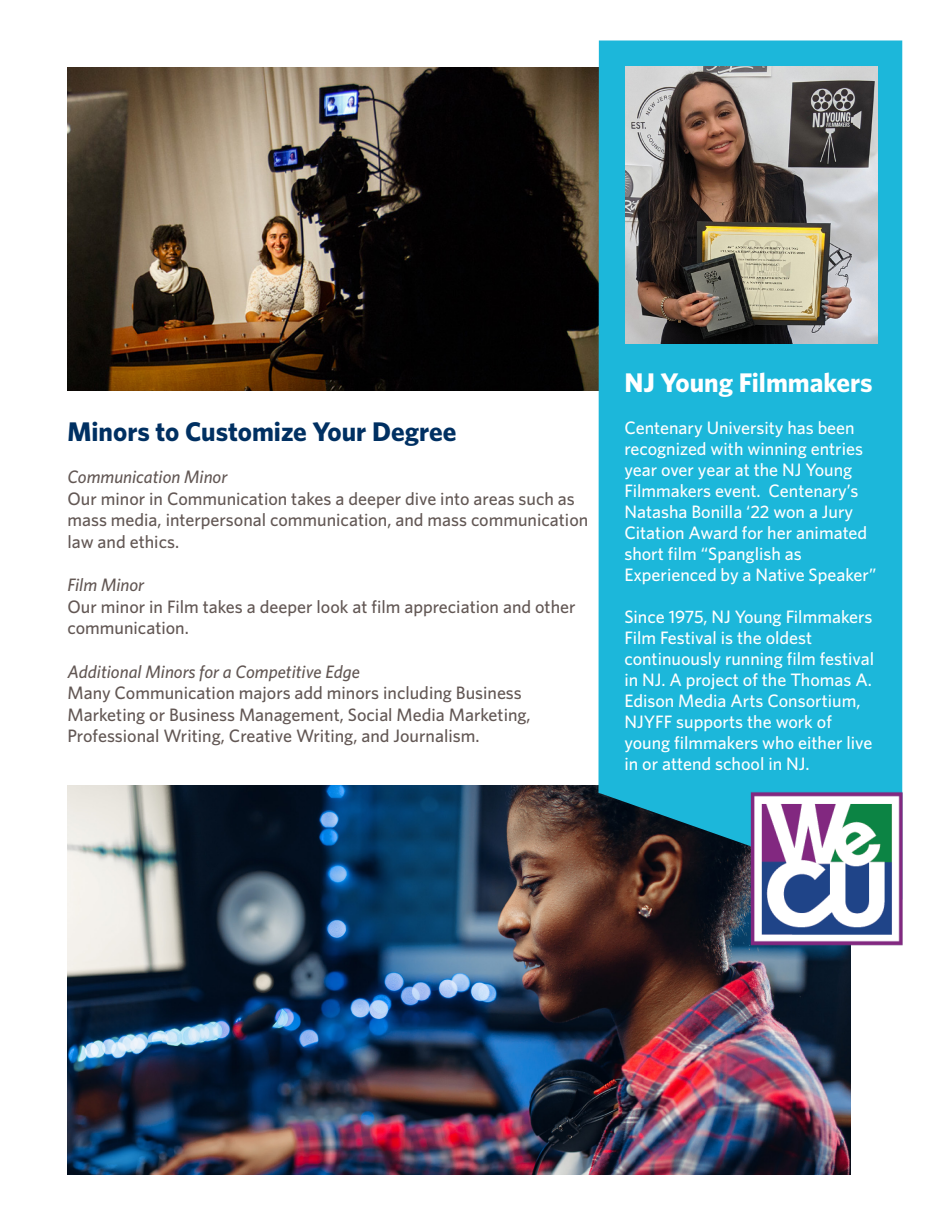
<style>
.page{position:relative;width:945px;height:1215px;background:#fff}
.page>*{position:absolute;margin:0;border:0;box-sizing:border-box;transform-origin:0 0}
.t1{font:700 27px "Whitney";color:#003062}
.t2{font:700 27px "Whitney";color:#fff}
.t3{font:500 18px/21px "Whitney";color:#fff}
.t4{font:500 18px/21.6px "Whitney";color:#625754}
.t5{font:italic 500 18px "Whitney";color:#625754}
</style>
<div class="page">
<img style="left:68px;top:785px;width:782px;height:389px">
<img style="left:68px;top:68px;width:530px;height:322px">
<svg style="left:598px;top:40px;width:304px;height:859px;fill:#1cb7da"></svg>
<img style="left:626px;top:66px;width:252px;height:278px">
<img style="left:741px;top:789px;width:162px;height:164px">
<h1 class="t1" style="left:68px;top:415px;width:390px">Minors to Customize Your Degree</h1>
<p class="t5" style="left:68px;top:466px;width:161px">Communication Minor</p>
<p class="t4" style="left:68px;top:487px;width:522px">Our minor in Communication takes a deeper dive into areas such as mass media, interpersonal communication, and mass communication law and ethics.</p>
<p class="t5" style="left:68px;top:574px;width:78px">Film Minor</p>
<p class="t4" style="left:68px;top:595px;width:510px">Our minor in Film takes a deeper look at film appreciation and other communication.</p>
<p class="t5" style="left:68px;top:661px;width:294px">Additional Minors for a Competitive Edge</p>
<p class="t4" style="left:68px;top:682px;width:465px">Many Communication majors add minors including Business<br>Marketing or Business Management, Social Media Marketing,<br>Professional Writing, Creative Writing, and Journalism.</p>
<h1 class="t2" style="left:624px;top:366px;width:250px">NJ Young Filmmakers</h1>
<p class="t3" style="left:624px;top:416px;width:253px">Centenary University has been recognized with winning entries year over year at the NJ Young<br>Filmmakers event. Centenary’s<br>Natasha Bonilla ‘22 won a Jury<br>Citation Award for her animated short film “Spanglish as<br>Experienced by a Native Speaker”</p>
<p class="t3" style="left:624px;top:605px;width:251px">Since 1975, NJ Young Filmmakers<br>Film Festival is the oldest continuously running film festival in NJ. A project of the Thomas A.<br>Edison Media Arts Consortium,<br>NJYFF supports the work of young filmmakers who either live in or attend school in NJ.</p>
</div>
